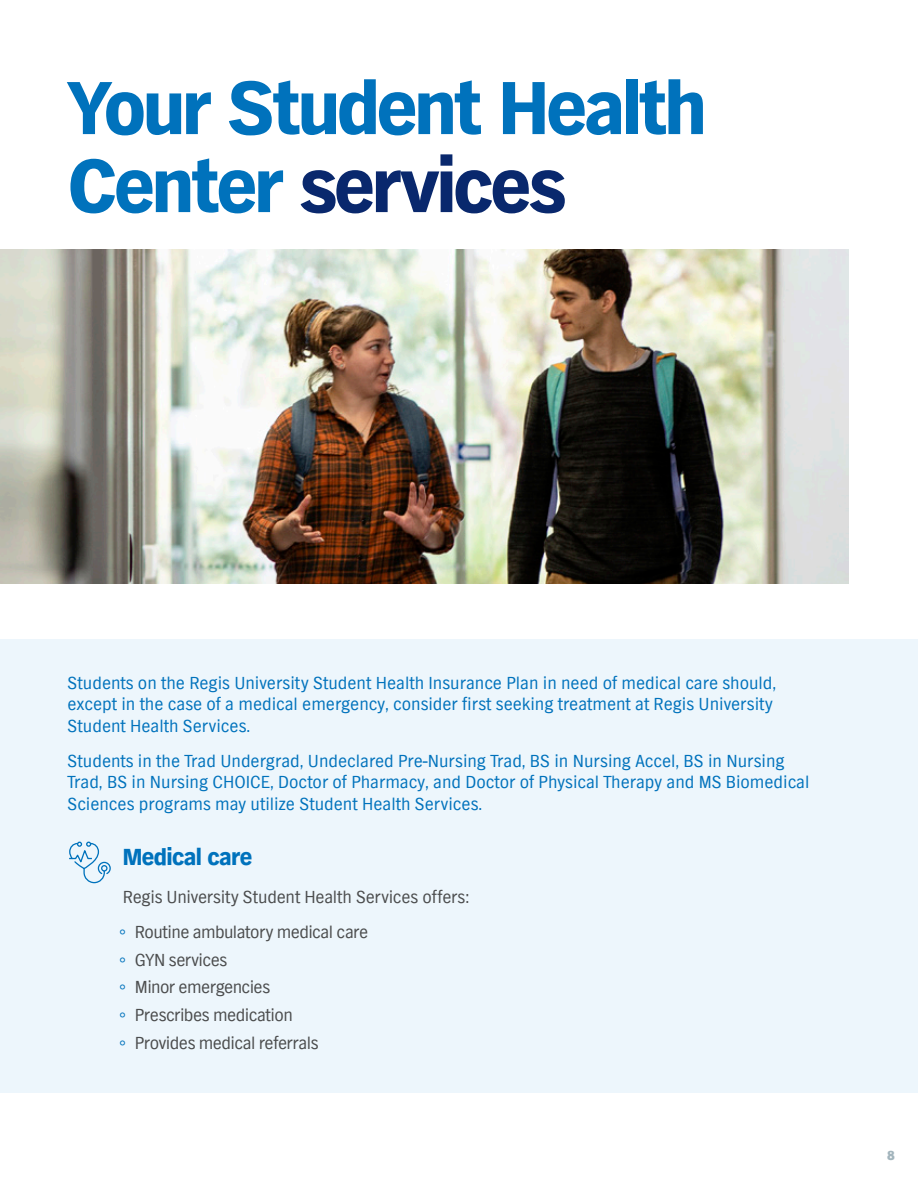
<style>
.page{position:relative;width:918px;height:1188px;background:#fff}
.page>*{position:absolute;margin:0;border:0;box-sizing:border-box;transform-origin:0 0}
.VP_Main_XXL_Headline{font:900 78px/78px "TV Nord EF";letter-spacing:-.045em;color:#0072bc}
.t1{font:900 24px "TV Nord EF";letter-spacing:-.025em;color:#0072bc}
.t2{font:18px/21.6px "TV Nord EF";color:#0072bc}
.t3{font:18px "TV Nord EF";letter-spacing:-.02em;color:#4b4c4d}
.t4{font:800 13.5px "TV Nord EF";color:#a3b5bd}
.s1{color:#09286d}
.s2{color:#0072bc}
</style>
<div class="page">
<div style="left:0;top:640px;width:918px;height:453px;background:#edf6fc"></div>
<svg style="left:69px;top:841px;width:42px;height:43px"></svg>
<img style="left:0;top:249px;width:849px;height:334px">
<p class="VP_Main_XXL_Headline" style="left:68px;top:72px;width:641px">Your Student Health<br>Center <span class="s1">services</span></p>
<p class="t2" style="left:68px;top:672px;width:710px">Students on the Regis University Student Health Insurance Plan in need of medical care should, except in the case of a medical emergency, consider first seeking treatment at Regis University<br>Student Health Services.</p>
<p class="t2" style="left:68px;top:751px;width:743px">Students in the Trad Undergrad, Undeclared Pre-Nursing Trad, BS in Nursing Accel, BS in Nursing<br>Trad, BS in Nursing CHOICE, Doctor of Pharmacy, and Doctor of Physical Therapy and MS Biomedical<br>Sciences programs may utilize Student Health Services.</p>
<p class="t1" style="left:123px;top:843px;width:131px">Medical care</p>
<p class="t3" style="left:123px;top:887px;width:347px">Regis University Student Health Services offers:</p>
<p class="t3" style="left:120px;top:922px;width:250px"><span class="s2">◦</span> Routine ambulatory medical care</p>
<p class="t3" style="left:120px;top:950px;width:109px"><span class="s2">◦</span> GYN services</p>
<p class="t3" style="left:120px;top:977px;width:152px"><span class="s2">◦</span> Minor emergencies</p>
<p class="t3" style="left:120px;top:1005px;width:174px"><span class="s2">◦</span> Prescribes medication</p>
<p class="t3" style="left:120px;top:1033px;width:200px"><span class="s2">◦</span> Provides medical referrals</p>
<p class="t4" style="left:887px;top:1147px;width:9px">8</p>
</div>
